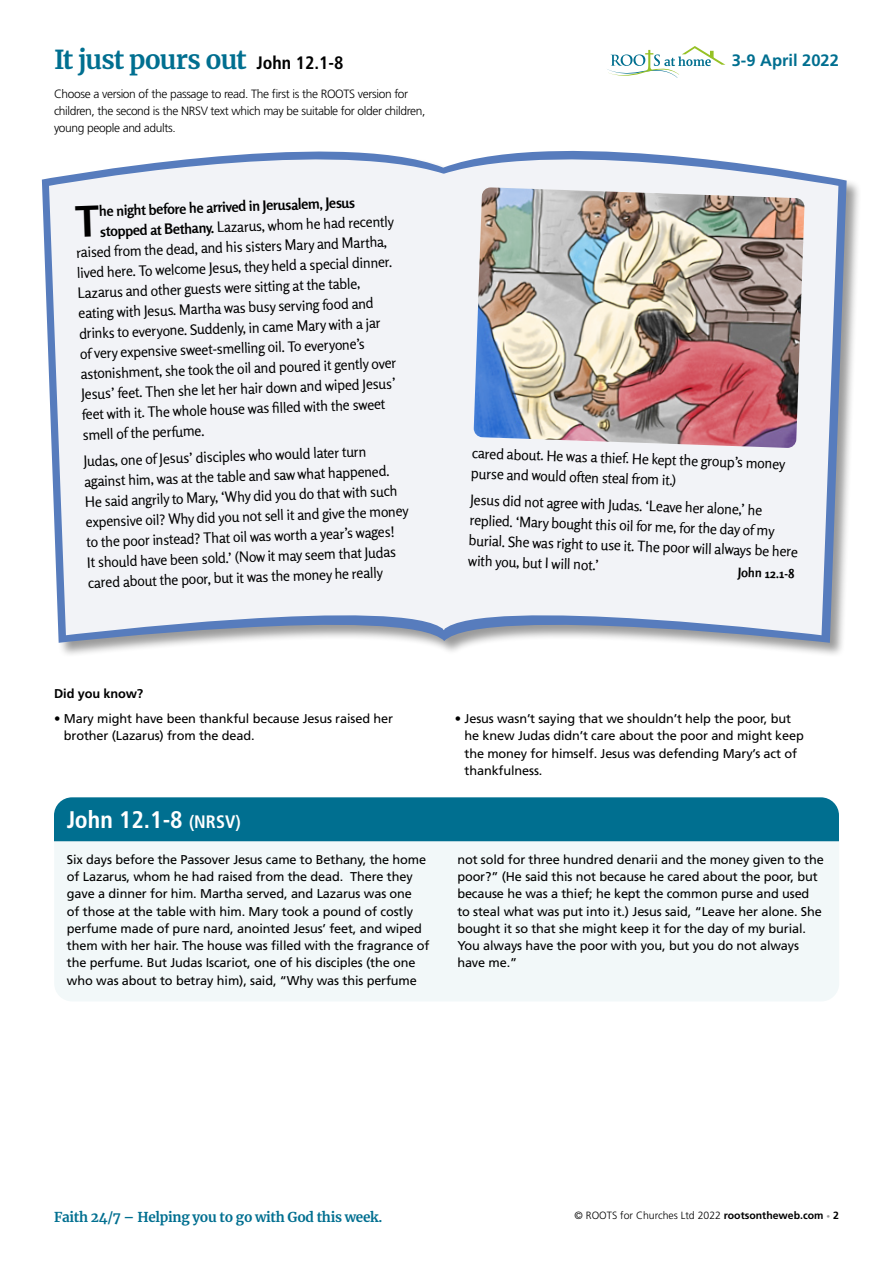
<style>
.page{position:relative;width:893px;height:1263px;background:#fff}
.page>*{position:absolute;margin:0;border:0;box-sizing:border-box;transform-origin:0 0}
.t1{font:700 25.8px "Merriweather";letter-spacing:-.035em;color:#006f90}
.t2{font:700 condensed 24px "Frutiger LT Std";color:#fff}
.t3{font:700 16.5px "Frutiger LT Std";color:#006f90}
.t4{font:14.25px/20.2px "Rosario";color:#000}
.t5{font:700 14.25px "Rosario";color:#000}
.t6{font:700 13.5px "Merriweather";letter-spacing:-.02em;color:#006f90}
.t7{font:12.75px/17.2px "Frutiger LT Std";letter-spacing:-.01em;color:#000}
.t8{font:700 12.75px "Frutiger LT Std";letter-spacing:-.01em;color:#000}
.t9{font:700 12.75px "Rosario";color:#000}
.t10{font:300 12px/17.2px "Frutiger LT Std";letter-spacing:-.03em;color:#000}
.t11{font:300 10.5px "Frutiger LT Std";color:#000}
.s1{font-family:"Frutiger LT Std";font-stretch:condensed;font-size:18px;color:#000}
.s2{font-weight:700}
.s3{font-size:18px}
.s4{font-weight:700;font-size:7.5px;color:#9d9d9c}
</style>
<div class="page">
<div style="left:54px;top:842px;width:785px;height:159px;background:#f2f8f9"></div>
<div style="left:54px;top:797px;width:785px;height:44px;background:#006f90"></div>
<svg style="left:607px;top:46px;width:118px;height:32px"></svg>
<div style="left:42px;top:150px;width:820px;height:508px;background:#000;opacity:.4"></div>
<svg style="left:42px;top:150px;width:805px;height:493px"></svg>
<svg style="left:49px;top:150px;width:394px;height:485px;fill:#f2f3f7"></svg>
<svg style="left:443px;top:150px;width:395px;height:485px;fill:#f2f3f7"></svg>
<img style="left:474px;top:187px;width:331px;height:261px">
<svg style="left:75px;top:206px;width:24px;height:31px"></svg>
<h1 class="t1" style="left:54px;top:42px;width:291px">It just pours out <span class="s1">John 12.1-8</span></h1>
<p class="t3" style="left:732px;top:51px;width:109px">3-9 April 2022</p>
<p class="t10" style="left:54px;top:85px;width:373px">Choose a version of the passage to read. The first is the ROOTS version for children, the second is the NRSV text which may be suitable for older children, young people and adults.</p>
<p class="t5" style="left:99px;top:200px;width:258px;rotate:-2deg">he night before he arrived in Jerusalem, Jesus</p>
<p class="t4" style="left:99px;top:220px;width:296px;rotate:-2deg"><span class="s2">stopped at Bethany.</span> Lazarus, whom he had recently</p>
<p class="t4" style="left:76px;top:241px;width:312px;rotate:-2deg">raised from the dead, and his sisters Mary and Martha,</p>
<p class="t4" style="left:77px;top:262px;width:317px;rotate:-2deg">lived here. To welcome Jesus, they held a special dinner.</p>
<p class="t4" style="left:77px;top:282px;width:284px;rotate:-2deg">Lazarus and other guests were sitting at the table,</p>
<p class="t4" style="left:78px;top:302px;width:297px;rotate:-2deg">eating with Jesus. Martha was busy serving food and</p>
<p class="t4" style="left:79px;top:322px;width:303px;rotate:-2deg">drinks to everyone. Suddenly, in came Mary with a jar</p>
<p class="t4" style="left:79px;top:343px;width:287px;rotate:-2deg">of very expensive sweet-smelling oil. To everyone’s</p>
<p class="t4" style="left:80px;top:363px;width:317px;rotate:-2deg">astonishment, she took the oil and poured it gently over</p>
<p class="t4" style="left:81px;top:383px;width:316px;rotate:-2deg">Jesus’ feet. Then she let her hair down and wiped Jesus’</p>
<p class="t4" style="left:82px;top:403px;width:305px;rotate:-2deg">feet with it. The whole house was fi lled with the sweet</p>
<p class="t4" style="left:82px;top:424px;width:123px;rotate:-2deg">smell of the perfume.</p>
<p class="t4" style="left:83px;top:450px;width:325px;rotate:-2deg">Judas, one of Jesus’ disciples who would later turn against him, was at the table and saw what happened.<br>He said angrily to Mary, ‘Why did you do that with such expensive oil? Why did you not sell it and give the money to the poor instead? That oil was worth a year’s wages!<br>It should have been sold.’ (Now it may seem that Judas cared about the poor, but it was the money he really</p>
<p class="t4" style="left:472px;top:442px;width:315px;rotate:2deg">cared about. He was a thief. He kept the group’s money purse and would often steal from it.)</p>
<p class="t4" style="left:471px;top:489px;width:331px;rotate:2deg">Jesus did not agree with Judas. ‘Leave her alone,’ he replied. ‘Mary bought this oil for me, for the day of my burial. She was right to use it. The poor will always be here with you, but I will not.’</p>
<p class="t9" style="left:738px;top:562px;width:58px;rotate:2deg">John 12.1-8</p>
<p class="t8" style="left:54px;top:686px;width:91px">Did you know?</p>
<p class="t7" style="left:64px;top:710px;width:331px;text-indent:-10px">• Mary might have been thankful because Jesus raised her brother (Lazarus) from the dead.</p>
<p class="t7" style="left:465px;top:710px;width:341px;text-indent:-10px">• Jesus wasn’t saying that we shouldn’t help the poor, but he knew Judas didn’t care about the poor and might keep the money for himself. Jesus was defending Mary’s act of thankfulness.</p>
<h2 class="t2" style="left:67px;top:806px;width:175px">John 12.1-8 <span class="s3">(NRSV)</span></h2>
<p class="t7" style="left:67px;top:851px;width:364px">Six days before the Passover Jesus came to Bethany, the home of Lazarus, whom he had raised from the dead. There they gave a dinner for him. Martha served, and Lazarus was one<br>of those at the table with him. Mary took a pound of costly perfume made of pure nard, anointed Jesus’ feet, and wiped them with her hair. The house was filled with the fragrance of the perfume. But Judas Iscariot, one of his disciples (the one who was about to betray him), said, “Why was this perfume</p>
<p class="t7" style="left:457px;top:851px;width:368px">not sold for three hundred denarii and the money given to the poor?” (He said this not because he cared about the poor, but because he was a thief; he kept the common purse and used to steal what was put into it.) Jesus said, “Leave her alone. She bought it so that she might keep it for the day of my burial.<br>You always have the poor with you, but you do not always have me.”</p>
<p class="t6" style="left:54px;top:1208px;width:330px">Faith 24/7 – Helping you to go with God this week.</p>
<p class="t11" style="left:575px;top:1210px;width:266px">© ROOTS for Churches Ltd 2022 <span class="s2">rootsontheweb.com</span> <span class="s4">•</span> <span class="s2">2</span></p>
</div>
